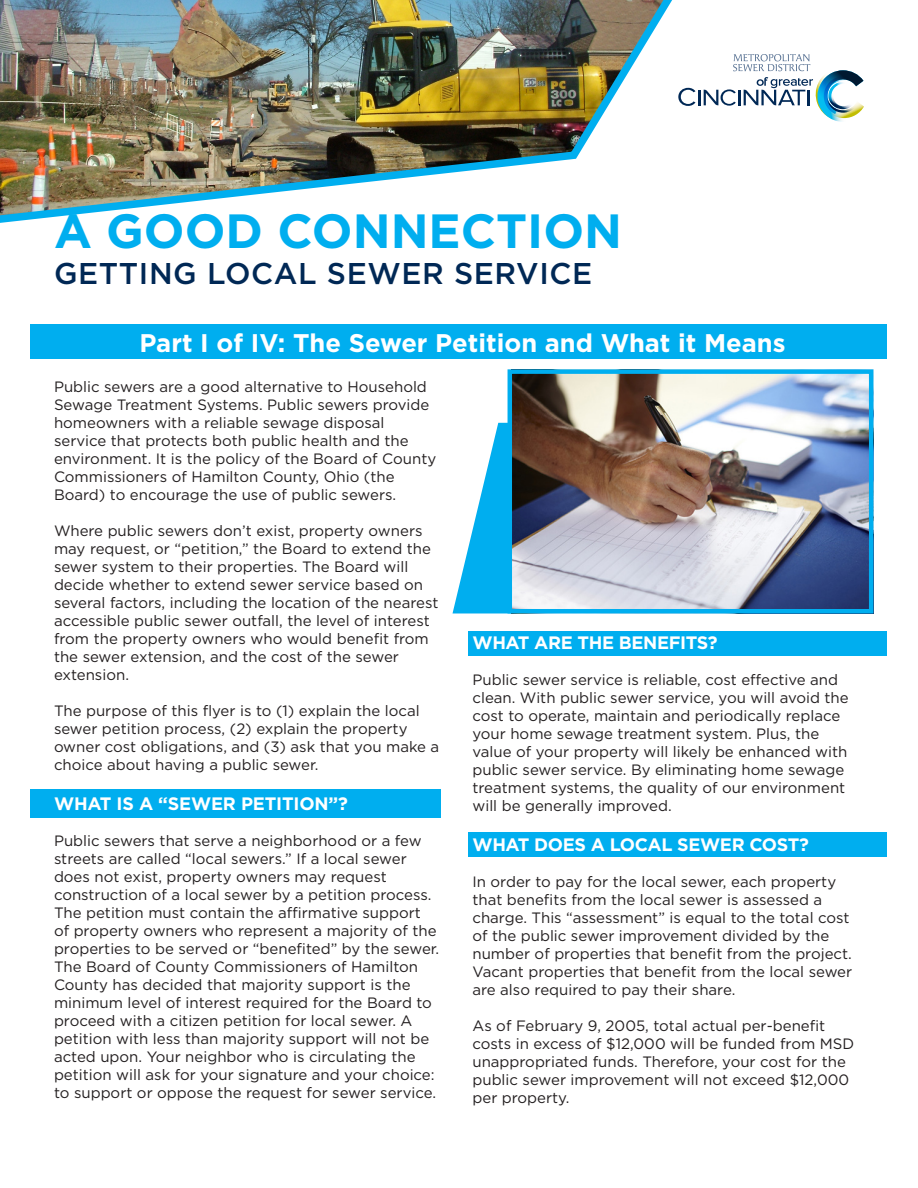
<style>
.page{position:relative;width:918px;height:1188px;background:#fff}
.page>*{position:absolute;margin:0;border:0;box-sizing:border-box;transform-origin:0 0}
.t1{font:700 48px "Gotham";color:#00aeef}
.t2{font:500 30px "Gotham";letter-spacing:.02em;color:#002855}
.t3{font:700 25.5px "Gotham";color:#fff}
.t4{font:700 18px "Gotham";letter-spacing:-.02em;color:#fff}
.t5{font:15px/18px "Gotham";color:#231f20}
</style>
<div class="page">
<div style="left:30px;top:789px;width:411px;height:29px;background:#00aeef"></div>
<div style="left:469px;top:832px;width:418px;height:25px;background:#00aeef"></div>
<div style="left:469px;top:631px;width:418px;height:25px;background:#00aeef"></div>
<div style="left:30px;top:324px;width:857px;height:35px;background:#00aeef"></div>
<svg style="left:685px;top:54px;width:179px;height:68px"></svg>
<img style="left:0;top:0;width:685px;height:223px">
<svg style="left:453px;top:423px;width:55px;height:190px;fill:#00aeef"></svg>
<img style="left:513px;top:374px;width:355px;height:234px">
<div style="left:508px;top:369px;width:365px;height:244px;border:4px solid #00aeef"></div>
<p class="t1" style="left:54px;top:199px;width:570px">A GOOD CONNECTION</p>
<p class="t2" style="left:54px;top:254px;width:540px">GETTING LOCAL SEWER SERVICE</p>
<p class="t3" style="left:139px;top:326px;width:648px">Part I of IV: The Sewer Petition and What it Means</p>
<p class="t5" style="left:54px;top:378px;width:384px">Public sewers are a good alternative to Household Sewage Treatment Systems. Public sewers provide homeowners with a reliable sewage disposal service that protects both public health and the environment. It is the policy of the Board of County Commissioners of Hamilton County, Ohio (the Board) to encourage the use of public sewers.</p>
<p class="t5" style="left:54px;top:522px;width:386px">Where public sewers don’t exist, property owners may request, or “petition,” the Board to extend the sewer system to their properties. The Board will decide whether to extend sewer service based on several factors, including the location of the nearest accessible public sewer outfall, the level of interest from the property owners who would benefit from the sewer extension, and the cost of the sewer extension.</p>
<p class="t5" style="left:54px;top:702px;width:387px">The purpose of this flyer is to (1) explain the local sewer petition process, (2) explain the property owner cost obligations, and (3) ask that you make a choice about having a public sewer.</p>
<p class="t4" style="left:54px;top:791px;width:295px">WHAT IS A “SEWER PETITION”?</p>
<p class="t5" style="left:54px;top:831px;width:387px">Public sewers that serve a neighborhood or a few streets are called “local sewers.” If a local sewer does not exist, property owners may request construction of a local sewer by a petition process.<br>The petition must contain the affirmative support of property owners who represent a majority of the properties to be served or “benefited” by the sewer.<br>The Board of County Commissioners of Hamilton County has decided that majority support is the minimum level of interest required for the Board to proceed with a citizen petition for local sewer. A petition with less than majority support will not be acted upon. Your neighbor who is circulating the petition will ask for your signature and your choice: to support or oppose the request for sewer service.</p>
<p class="t4" style="left:472px;top:631px;width:247px">WHAT ARE THE BENEFITS?</p>
<p class="t5" style="left:472px;top:671px;width:378px">Public sewer service is reliable, cost effective and clean. With public sewer service, you will avoid the cost to operate, maintain and periodically replace your home sewage treatment system. Plus, the value of your property will likely be enhanced with public sewer service. By eliminating home sewage treatment systems, the quality of our environment will be generally improved.</p>
<p class="t4" style="left:472px;top:833px;width:338px">WHAT DOES A LOCAL SEWER COST?</p>
<p class="t5" style="left:472px;top:872px;width:381px">In order to pay for the local sewer, each property that benefits from the local sewer is assessed a charge. This “assessment” is equal to the total cost of the public sewer improvement divided by the number of properties that benefit from the project.<br>Vacant properties that benefit from the local sewer are also required to pay their share.</p>
<p class="t5" style="left:472px;top:1016px;width:383px">As of February 9, 2005, total actual per-benefit costs in excess of $12,000 will be funded from MSD unappropriated funds. Therefore, your cost for the public sewer improvement will not exceed $12,000 per property.</p>
</div>
